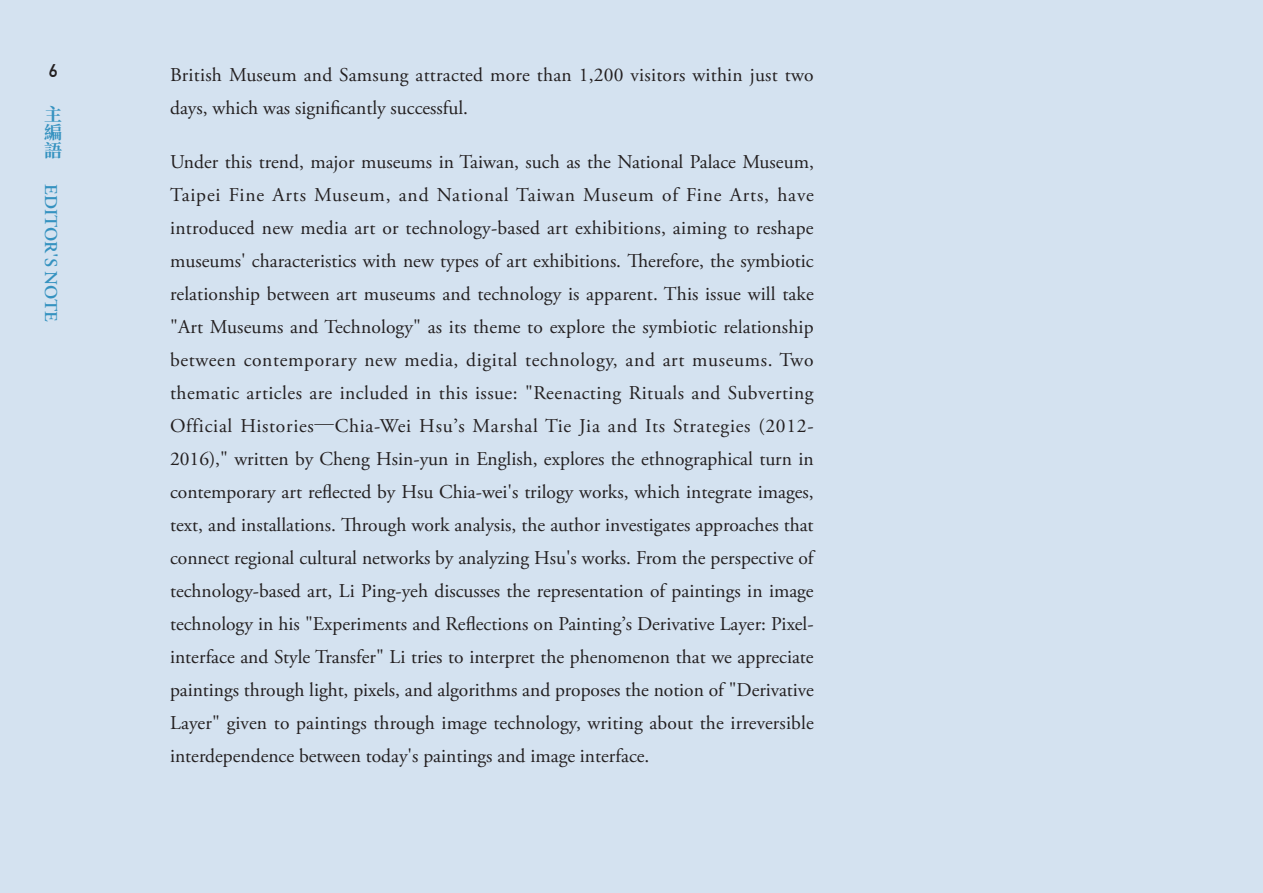
<style>
.page{position:relative;width:1263px;height:893px;background:#d4e2f0}
.page>*{position:absolute;margin:0;border:0;box-sizing:border-box;transform-origin:0 0}
.t1{font:19.5px/33px "Adobe Garamond Pro";color:#231f20}
.t2{font:600 18px "Adobe Garamond Pro";color:#3592c0}
.t3{font:700 18px/18px "Source Han Serif TC";color:#3592c0;text-align:justify}
.t4{font:700 18px "DIN Alternate";color:#231f20}
.s1{font-family:"Source Han Serif TC"}
.s2{font-family:"Garamond"}
</style>
<div class="page">
<p class="t4" style="left:49px;top:57px;width:10px">6</p>
<p class="t3" style="left:44px;top:106px;width:19px">主編語</p>
<p class="t2" style="left:61px;top:184px;width:138px;rotate:90deg">EDITOR'S NOTE</p>
<p class="t1" style="left:170px;top:59px;width:645px">British Museum and Samsung attracted more than 1,200 visitors within just two days, which was significantly successful.</p>
<p class="t1" style="left:170px;top:146px;width:645px;text-align:justify">Under this trend, major museums in Taiwan, such as the National Palace Museum, Taipei Fine Arts Museum, and National Taiwan Museum of Fine Arts, have introduced new media art or technology-based art exhibitions, aiming to reshape museums' characteristics with new types of art exhibitions. Therefore, the symbiotic relationship between art museums and technology is apparent. This issue will take "Art Museums and Technology" as its theme to explore the symbiotic relationship between contemporary new media, digital technology, and art museums. Two thematic articles are included in this issue: "Reenacting Rituals and Subverting Official Histories<span class="s1">―</span>Chia-Wei Hsu<span class="s2">’</span>s Marshal Tie Jia and Its Strategies (2012- 2016)," written by Cheng Hsin-yun in English, explores the ethnographical turn in contemporary art reflected by Hsu Chia-wei's trilogy works, which integrate images, text, and installations. Through work analysis, the author investigates approaches that connect regional cultural networks by analyzing Hsu's works. From the perspective of technology-based art, Li Ping-yeh discusses the representation of paintings in image technology in his "Experiments and Reflections on Painting<span class="s2">’</span>s Derivative Layer: Pixel&shy;interface and Style Transfer" Li tries to interpret the phenomenon that we appreciate paintings through light, pixels, and algorithms and proposes the notion of "Derivative Layer" given to paintings through image technology, writing about the irreversible interdependence between today's paintings and image interface.</p>
</div>
